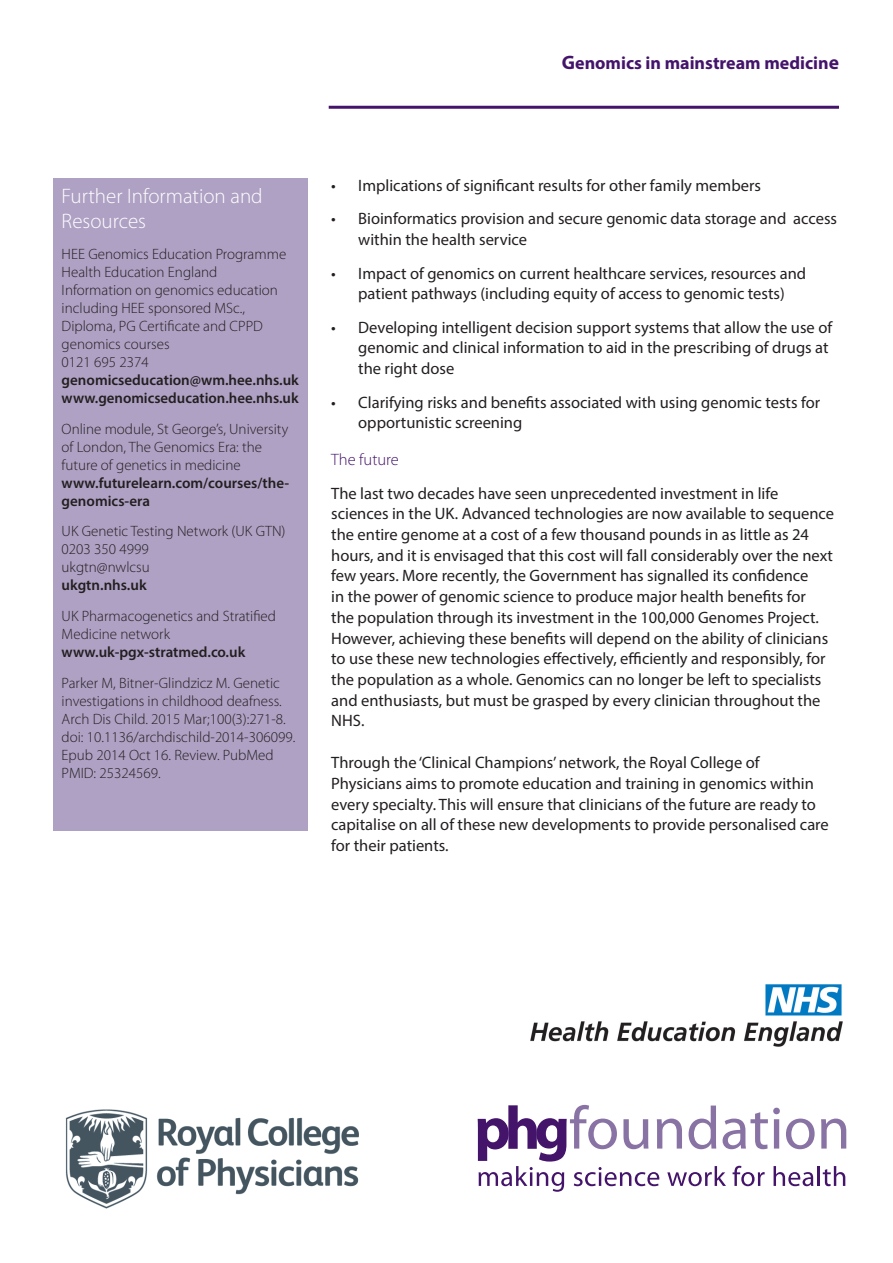
<style>
.page{position:relative;width:893px;height:1263px;background:#fff}
.page>*{position:absolute;margin:0;border:0;box-sizing:border-box;transform-origin:0 0}
.Box_test_black{font:300 21px/25.2px "Myriad Pro";color:#fff}
.t1{font:700 18px "Myriad Pro";color:#44146b}
.Main_text{font:16.5px/20.7px "Myriad Pro";color:#231f20}
.Heading{font:300 16.5px "Myriad Pro";color:#44146b}
.Box_test_black-2{font:300 15px/18px "Myriad Pro";color:#231f20}
.Box_test_black-3{font:600 15px/18px "Myriad Pro";color:#231f20}
.s1{font-size:19.5px}
</style>
<div class="page">
<hr style="left:329px;top:106px;width:510px;height:3px;background:#44146b">
<svg style="left:821px;top:1118px;width:25px;height:30px"></svg>
<svg style="left:478px;top:1105px;width:337px;height:87px"></svg>
<hr style="left:817px;top:1166px;width:3px;height:20px;background:#44146b">
<svg style="left:823px;top:1166px;width:22px;height:20px"></svg>
<img style="left:65px;top:1109px;width:294px;height:100px">
<img style="left:530px;top:985px;width:313px;height:62px">
<div style="left:53px;top:179px;width:254px;height:652px;background:#afa1c4"></div>
<p class="t1" style="left:562px;top:51px;width:279px"><span class="s1">G</span>enomics in mainstream medicin<span class="s1">e</span></p>
<p class="Box_test_black" style="left:62px;top:184px;width:203px">Further Information and<br>Resources</p>
<p class="Box_test_black-2" style="left:62px;top:245px;width:226px">HEE Genomics Education Programme</p>
<p class="Box_test_black-2" style="left:62px;top:263px;width:157px">Health Education England</p>
<p class="Box_test_black-2" style="left:62px;top:281px;width:218px">Information on genomics education including HEE sponsored MSc.,<br>Diploma, PG Certificate and CPPD genomics courses</p>
<p class="Box_test_black-2" style="left:62px;top:353px;width:89px">0121 695 2374</p>
<p class="Box_test_black-3" style="left:62px;top:370px;width:239px">genomicseducation@wm.hee.nhs.uk</p>
<p class="Box_test_black-3" style="left:62px;top:388px;width:238px">www.genomicseducation.hee.nhs.uk</p>
<p class="Box_test_black-2" style="left:62px;top:420px;width:228px">Online module, St George’s, University of London, The Genomics Era: the future of genetics in medicine</p>
<p class="Box_test_black-3" style="left:62px;top:473px;width:229px">www.futurelearn.com/courses/the&shy;genomics-era</p>
<p class="Box_test_black-2" style="left:62px;top:523px;width:225px">UK Genetic Testing Network (UK GTN)</p>
<p class="Box_test_black-2" style="left:62px;top:541px;width:89px">0203 350 4999</p>
<p class="Box_test_black-2" style="left:62px;top:559px;width:90px">ukgtn@nwlcsu</p>
<p class="Box_test_black-3" style="left:62px;top:576px;width:87px">ukgtn.nhs.uk</p>
<p class="Box_test_black-2" style="left:62px;top:607px;width:216px">UK Pharmacogenetics and Stratified<br>Medicine network</p>
<p class="Box_test_black-3" style="left:62px;top:643px;width:185px">www.uk-pgx-stratmed.co.uk</p>
<p class="Box_test_black-2" style="left:62px;top:674px;width:222px">Parker M, Bitner-Glindzicz M. Genetic investigations in childhood deafness.</p>
<p class="Box_test_black-2" style="left:62px;top:710px;width:235px">Arch Dis Child. 2015 Mar;100(3):271-8. doi: 10.1136/archdischild-2014-306099.</p>
<p class="Box_test_black-2" style="left:62px;top:746px;width:214px">Epub 2014 Oct 16. Review. PubMed<br>PMID: 25324569.</p>
<p class="Main_text" style="left:331px;top:175px;width:431px">• Implications of significant results for other family members</p>
<p class="Main_text" style="left:358px;top:208px;width:480px;text-indent:-27px">• Bioinformatics provision and secure genomic data storage and access within the health service</p>
<p class="Main_text" style="left:331px;top:262px;width:476px;text-align:center">• Impact of genomics on current healthcare services, resources and patient pathways (including equity of access to genomic tests)</p>
<p class="Main_text" style="left:358px;top:317px;width:475px;text-indent:-27px">• Developing intelligent decision support systems that allow the use of genomic and clinical information to aid in the prescribing of drugs at the right dose</p>
<p class="Main_text" style="left:358px;top:391px;width:463px;text-indent:-27px">• Clarifying risks and benefits associated with using genomic tests for opportunistic screening</p>
<p class="Heading" style="left:331px;top:451px;width:69px">The future</p>
<p class="Main_text" style="left:331px;top:482px;width:504px">The last two decades have seen unprecedented investment in life sciences in the UK. Advanced technologies are now available to sequence the entire genome at a cost of a few thousand pounds in as little as 24 hours, and it is envisaged that this cost will fall considerably over the next few years. More recently, the Government has signalled its confidence<br>in the power of genomic science to produce major health benefits for<br>the population through its investment in the 100,000 Genomes Project.<br>However, achieving these benefits will depend on the ability of clinicians to use these new technologies effectively, efficiently and responsibly, for the population as a whole. Genomics can no longer be left to specialists and enthusiasts, but must be grasped by every clinician throughout the NHS.</p>
<p class="Main_text" style="left:331px;top:752px;width:499px">Through the ‘Clinical Champions’ network, the Royal College of Physicians aims to promote education and training in genomics within every specialty. This will ensure that clinicians of the future are ready to capitalise on all of these new developments to provide personalised care for their patients.</p>
</div>
